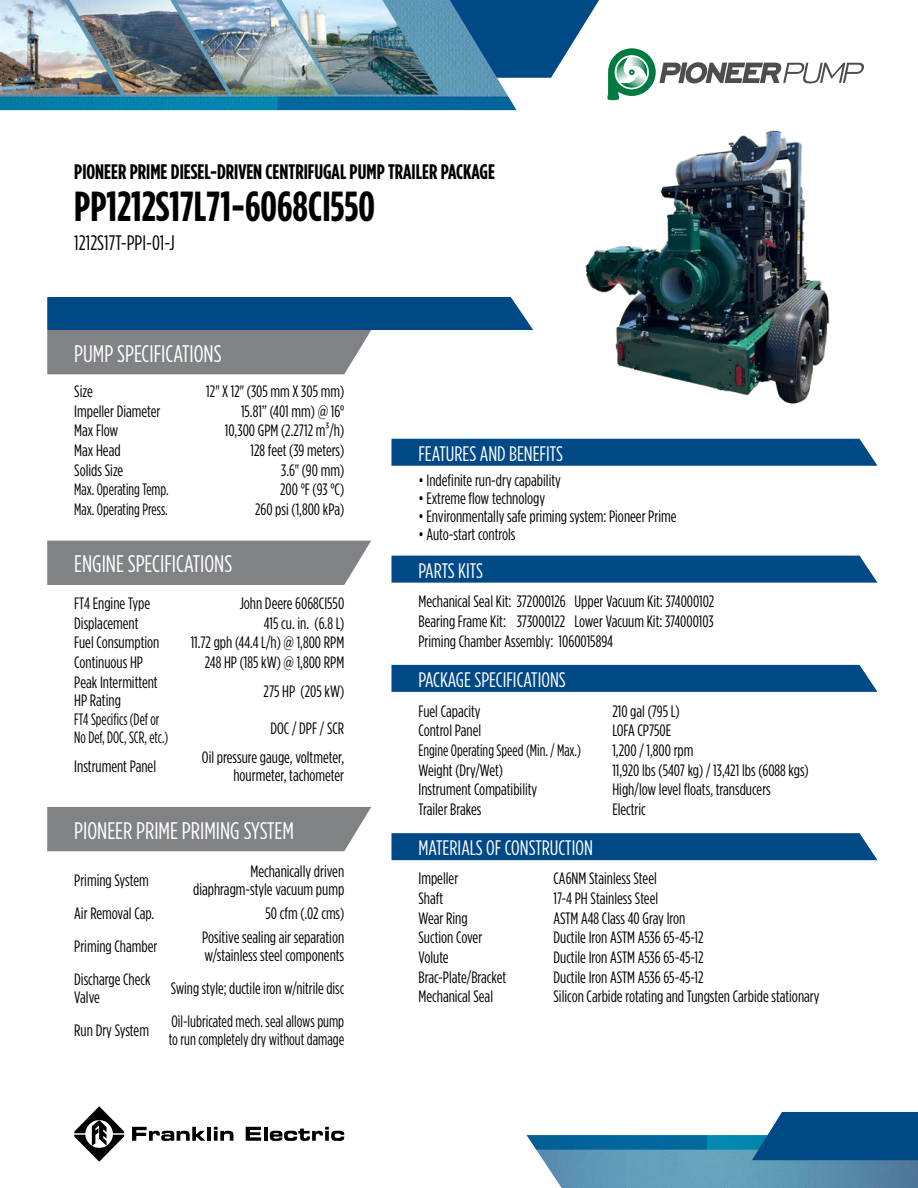
<style>
.page{position:relative;width:918px;height:1188px;background:#fff}
.page>*{position:absolute;margin:0;border:0;box-sizing:border-box;transform-origin:0 0}
.t1{font:700 42px "Gotham Condensed";color:#000}
.t2{font:24px "Gotham Condensed";color:#fff}
.t3{font:21px "Gotham Condensed";color:#fff}
.t4{font:700 21px "Gotham Condensed";color:#000}
.t5{font:21px "Gotham Condensed";color:#000}
.t6{font:16.5px/18px "Gotham Condensed";color:#000}
.t7{font:16.5px "Gotham Condensed";color:#000;scale:.92 1}
.t8{font:16.5px/18px "Gotham Condensed";color:#000;scale:.95 1}
.t9{font:16.5px/18px "Gotham Condensed";color:#000;scale:.9 1}
.s1{color:#000101}
</style>
<div class="page">
<svg style="left:132px;top:1127px;width:73px;height:14px"></svg>
<hr style="left:207px;top:1127px;width:4px;height:14px;background:#000">
<svg style="left:214px;top:1127px;width:19px;height:14px"></svg>
<svg style="left:246px;top:1127px;width:15px;height:14px"></svg>
<hr style="left:264px;top:1127px;width:4px;height:14px;background:#000">
<svg style="left:270px;top:1127px;width:74px;height:14px"></svg>
<svg style="left:74px;top:1106px;width:50px;height:56px"></svg>
<img style="left:526px;top:1135px;width:392px;height:53px">
<svg style="left:752px;top:1112px;width:166px;height:48px;background:#11568f"></svg>
<img style="left:0;top:94px;width:517px;height:16px">
<img style="left:0;top:0;width:66px;height:94px">
<svg style="left:271px;top:0;width:593px;height:100px"></svg>
<img style="left:66px;top:0;width:102px;height:94px">
<img style="left:168px;top:0;width:166px;height:94px">
<div style="left:392px;top:439px;width:486px;height:27px;background:#004987"></div>
<svg style="left:47px;top:297px;width:486px;height:77px"></svg>
<div style="left:47px;top:541px;width:324px;height:44px;background:#808285"></div>
<div style="left:47px;top:807px;width:324px;height:44px;background:#808285"></div>
<div style="left:392px;top:665px;width:486px;height:27px;background:#004987"></div>
<div style="left:392px;top:833px;width:486px;height:27px;background:#004987"></div>
<div style="left:392px;top:556px;width:486px;height:27px;background:#004987"></div>
<img style="left:585px;top:130px;width:245px;height:274px">
<p class="t4" style="left:74px;top:159px;width:422px">PIONEER PRIME DIESEL-DRIVEN CENTRIFUGAL PUMP TRAILER PACKAGE</p>
<h1 class="t1" style="left:74px;top:182px;width:302px">PP1212S17L71-6068CI550</h1>
<p class="t5" style="left:74px;top:231px;width:102px">1212S17T-PPI-01-J</p>
<h2 class="t2" style="left:74px;top:340px;width:149px">PUMP SPECIFICATIONS</h2>
<p class="t6" style="left:74px;top:382px;width:20px">Size</p>
<p class="t6" style="left:206px;top:382px;width:139px">12" X 12" (305 mm X 305 mm)</p>
<p class="t6" style="left:74px;top:402px;width:88px">Impeller Diameter</p>
<p class="t6" style="left:241px;top:402px;width:105px">15.81” (401 mm) @ 16°</p>
<p class="t6" style="left:74px;top:421px;width:46px">Max Flow</p>
<p class="t6" style="left:225px;top:421px;width:121px">10,300 GPM (2.2712 m³/h)</p>
<p class="t6" style="left:74px;top:441px;width:48px">Max Head</p>
<p class="t6" style="left:251px;top:441px;width:95px">128 feet (39 meters)</p>
<p class="t6" style="left:74px;top:461px;width:51px">Solids Size</p>
<p class="t6" style="left:281px;top:461px;width:64px">3.6" (90 mm)</p>
<p class="t7" style="left:74px;top:480px;width:104px">Max. Operating Temp.</p>
<p class="t6" style="left:280px;top:480px;width:66px">200 °F (93 °C)</p>
<p class="t7" style="left:74px;top:500px;width:103px">Max. Operating Press.</p>
<p class="t6" style="left:255px;top:500px;width:91px">260 psi (1,800 kPa)</p>
<h2 class="t2" style="left:74px;top:550px;width:160px">ENGINE SPECIFICATIONS</h2>
<p class="t6" style="left:74px;top:594px;width:77px">FT4 Engine Type</p>
<p class="t6" style="left:240px;top:594px;width:106px">John Deere 6068CI550</p>
<p class="t6" style="left:74px;top:614px;width:66px">Displacement</p>
<p class="t6" style="left:264px;top:614px;width:82px">415 cu. in. (6.8 L)</p>
<p class="t6" style="left:74px;top:633px;width:87px">Fuel Consumption</p>
<p class="t6" style="left:191px;top:633px;width:155px">11.72 gph (44.4 L/h) @ 1,800 RPM</p>
<p class="t6" style="left:74px;top:653px;width:70px">Continuous HP</p>
<p class="t6" style="left:205px;top:653px;width:141px">248 HP (185 kW) @ 1,800 RPM</p>
<p class="t6" style="left:74px;top:673px;width:85px">Peak Intermittent<br>HP Rating</p>
<p class="t6" style="left:264px;top:682px;width:82px">275 HP (205 kW)</p>
<p class="t9" style="left:74px;top:710px;width:106px">FT4 Specifics (Def or<br>No Def, DOC, SCR, etc.)</p>
<p class="t6" style="left:270px;top:719px;width:75px">DOC / DPF / SCR</p>
<p class="t6" style="left:74px;top:757px;width:83px">Instrument Panel</p>
<p class="t6" style="left:202px;top:748px;width:144px;text-align:right">Oil pressure gauge, voltmeter, hourmeter, tachometer</p>
<h2 class="t2" style="left:74px;top:817px;width:221px">PIONEER PRIME PRIMING SYSTEM</h2>
<p class="t6" style="left:74px;top:871px;width:76px">Priming System</p>
<p class="t6" style="left:193px;top:862px;width:153px;text-align:right">Mechanically driven diaphragm-style vacuum pump</p>
<p class="t6" style="left:74px;top:904px;width:82px">Air Removal Cap.</p>
<p class="t6" style="left:265px;top:904px;width:80px">50 cfm (.02 cms)</p>
<p class="t6" style="left:74px;top:937px;width:85px">Priming Chamber</p>
<p class="t6" style="left:202px;top:928px;width:144px">Positive sealing air separation w/stainless steel components</p>
<p class="t6" style="left:74px;top:970px;width:78px">Discharge Check<br>Valve</p>
<p class="t6" style="left:171px;top:979px;width:175px">Swing style; ductile iron w/nitrile disc</p>
<p class="t6" style="left:74px;top:1021px;width:76px">Run Dry System</p>
<p class="t8" style="left:169px;top:1012px;width:186px">Oil-lubricated mech. seal allows pump to run completely dry without damage</p>
<p class="t3" style="left:418px;top:441px;width:146px">FEATURES AND BENEFITS</p>
<p class="t6" style="left:418px;top:471px;width:144px">• Indefinite run-dry capability</p>
<p class="t6" style="left:418px;top:489px;width:128px">• Extreme flow technology</p>
<p class="t6" style="left:418px;top:507px;width:260px">• Environmentally safe priming system: Pioneer Prime</p>
<p class="t6" style="left:418px;top:525px;width:99px">• Auto-start controls</p>
<p class="t3" style="left:418px;top:558px;width:66px">PARTS KITS</p>
<p class="t6" style="left:418px;top:592px;width:297px;line-height:19.6px;text-align:justify"><span class="s1">Mechanical Seal Kit: 372000126</span> Upper Vacuum Kit: 374000102<br><span class="s1">Bearing Frame Kit: 373000122</span> Lower Vacuum Kit: 374000103<br>Priming Chamber Assembly: 1060015894</p>
<p class="t3" style="left:418px;top:667px;width:149px">PACKAGE SPECIFICATIONS</p>
<p class="t6" style="left:418px;top:702px;width:64px">Fuel Capacity</p>
<p class="t6" style="left:612px;top:702px;width:69px">210 gal (795 L)</p>
<p class="t6" style="left:418px;top:721px;width:64px">Control Panel</p>
<p class="t6" style="left:612px;top:721px;width:60px">LOFA CP750E</p>
<p class="t7" style="left:418px;top:741px;width:178px">Engine Operating Speed (Min. / Max.)</p>
<p class="t6" style="left:612px;top:741px;width:83px">1,200 / 1,800 rpm</p>
<p class="t6" style="left:419px;top:761px;width:86px">Weight (Dry/Wet)</p>
<p class="t6" style="left:612px;top:761px;width:198px">11,920 lbs (5407 kg) / 13,421 lbs (6088 kgs)</p>
<p class="t6" style="left:419px;top:780px;width:120px">Instrument Compatibility</p>
<p class="t6" style="left:612px;top:780px;width:160px">High/low level floats, transducers</p>
<p class="t6" style="left:419px;top:800px;width:64px">Trailer Brakes</p>
<p class="t6" style="left:612px;top:800px;width:35px">Electric</p>
<p class="t3" style="left:418px;top:836px;width:176px">MATERIALS OF CONSTRUCTION</p>
<p class="t6" style="left:419px;top:869px;width:41px">Impeller</p>
<p class="t6" style="left:554px;top:869px;width:105px">CA6NM Stainless Steel</p>
<p class="t6" style="left:419px;top:889px;width:26px">Shaft</p>
<p class="t6" style="left:554px;top:889px;width:106px">17-4 PH Stainless Steel</p>
<p class="t6" style="left:419px;top:909px;width:51px">Wear Ring</p>
<p class="t6" style="left:554px;top:909px;width:133px">ASTM A48 Class 40 Gray Iron</p>
<p class="t6" style="left:419px;top:928px;width:65px">Suction Cover</p>
<p class="t6" style="left:554px;top:928px;width:152px">Ductile Iron ASTM A536 65-45-12</p>
<p class="t6" style="left:419px;top:948px;width:32px">Volute</p>
<p class="t6" style="left:554px;top:948px;width:152px">Ductile Iron ASTM A536 65-45-12</p>
<p class="t6" style="left:419px;top:968px;width:89px">Brac-Plate/Bracket</p>
<p class="t6" style="left:554px;top:968px;width:152px">Ductile Iron ASTM A536 65-45-12</p>
<p class="t6" style="left:419px;top:987px;width:76px">Mechanical Seal</p>
<p class="t6" style="left:554px;top:987px;width:268px">Silicon Carbide rotating and Tungsten Carbide stationary</p>
</div>
